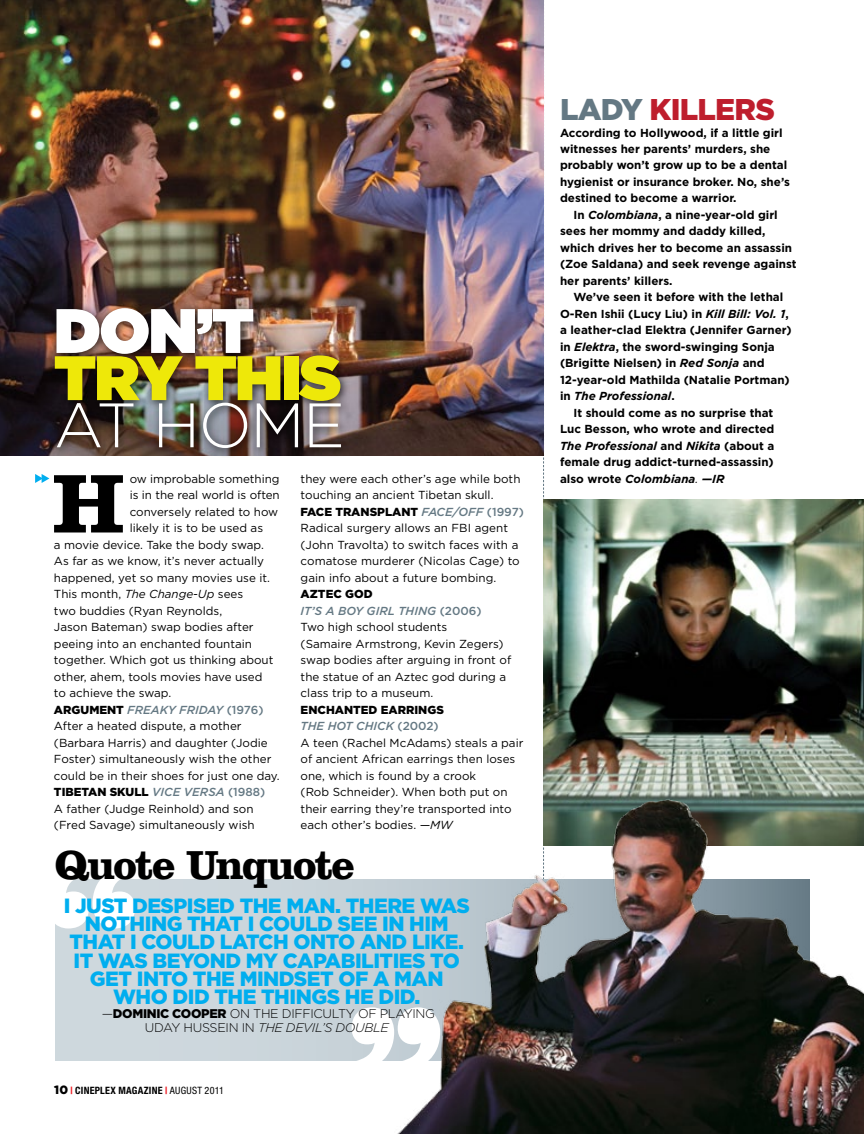
<style>
.page{position:relative;width:864px;height:1134px;background:#fff}
.page>*{position:absolute;margin:0;border:0;box-sizing:border-box;transform-origin:0 0}
.t1{font:900 62.7px "Gotham";letter-spacing:-.025em;color:#eee809}
.t2{font:300 62.7px "Gotham";letter-spacing:-.025em;color:#fff}
.t3{font:900 62.7px "Gotham";color:#fff}
.t4{font:700 42px "Clarendon LT Std";letter-spacing:-.045em;color:#000}
.t5{font:900 30px "Gotham";letter-spacing:-.01em;color:#be1e2d}
.t6{font:900 20.55px "Gotham";letter-spacing:.065em;color:#00aeef}
.t7{font:900 20.55px "Gotham";letter-spacing:.095em;color:#00aeef}
.t8{font:900 20.55px "Gotham";letter-spacing:.09em;color:#00aeef}
.t9{font:900 20.55px "Gotham";letter-spacing:.02em;color:#00aeef}
.t10{font:900 20.55px "Gotham";letter-spacing:.13em;color:#00aeef}
.t11{font:300 12.6px/13.8px "Gotham";letter-spacing:-.025em;color:#000}
.t12{font:900 12.6px "Gotham";color:#000}
.t13{font:11.7px/16.5px "Gotham";color:#000}
.t14{font:700 11.7px/16.5px "Gotham";color:#000}
.t15{font:italic 700 11.7px "Gotham";color:#000}
.t16{font:italic 500 11.7px "Gotham";color:#647883}
.t17{font:900 11.7px "Gotham";color:#000}
.t18{font:700 condensed 10.2px "Helvetica Neue";letter-spacing:.02em;color:#000}
.s1{font-weight:900}
.s2{font-weight:500;font-style:italic;color:#647883}
.s3{font-weight:500;color:#647883}
.s4{font-style:italic}
.s5{font-weight:900;font-style:normal;color:#000}
.s6{font-style:normal}
.s7{font-weight:300}
.s8{font-family:"Gotham";font-weight:900;font-stretch:normal;font-size:12px}
.s9{color:#ed1d24}
.s10{font-weight:400}
.s11{color:#647883}
</style>
<div class="page">
<svg style="left:543px;top:457px;width:1px;height:327px"></svg>
<div style="left:55px;top:879px;width:755px;height:181px;background:#cdd7dc"></div>
<svg style="left:55px;top:879px;width:80px;height:49px"></svg>
<svg style="left:352px;top:1007px;width:26px;height:54px"></svg>
<img style="left:0;top:0;width:544px;height:456px">
<div style="left:47px;top:301px;width:304px;height:157px;background:#000;opacity:.75"></div>
<img style="left:544px;top:500px;width:320px;height:284px">
<img style="left:378px;top:784px;width:486px;height:350px">
<svg style="left:35px;top:474px;width:88px;height:59px"></svg>
<h1 class="t3" style="left:54px;top:295px;width:202px">DON’T</h1>
<h1 class="t1" style="left:54px;top:342px;width:289px">TRY THIS</h1>
<h1 class="t2" style="left:54px;top:391px;width:292px">AT HOME</h1>
<p class="t13" style="left:301px;top:470px;width:225px">they were each other’s age while both touching an ancient Tibetan skull.<br><span class="s1">FACE TRANSPLANT</span> <span class="s2">FACE/OFF</span> <span class="s3">(1997)<br></span>Radical surgery allows an FBI agent (John Travolta) to switch faces with a comatose murderer (Nicolas Cage) to gain info about a future bombing.</p>
<p class="t13" style="left:301px;top:586px;width:212px"><span class="s1">AZTEC GOD<br></span><span class="s2">IT’S A BOY GIRL THING</span> <span class="s3">(2006)<br></span>Two high school students<br>(Samaire Armstrong, Kevin Zegers) swap bodies after arguing in front of the statue of an Aztec god during a class trip to a museum.</p>
<p class="t13" style="left:301px;top:701px;width:224px"><span class="s1">ENCHANTED EARRI NGS<br></span><span class="s2">THE HOT CHICK</span> <span class="s3">(2002)<br></span>A teen (Rachel McAdams) steals a pair of ancient African earrings then loses one, which is found by a crook<br>(Rob Schneider). When both put on their earring they’re transported into each other’s bodies. <span class="s4">—MW</span></p>
<h2 class="t4" style="left:54px;top:840px;width:302px">Quote Unquote</h2>
<p class="t13" style="left:130px;top:470px;width:151px">ow improbable something</p>
<p class="t13" style="left:130px;top:487px;width:152px">is in the real world is often</p>
<p class="t13" style="left:130px;top:503px;width:150px">conversely related to how</p>
<p class="t13" style="left:130px;top:520px;width:135px">likely it is to be used as</p>
<p class="t13" style="left:54px;top:536px;width:212px">a movie device. Take the body swap.</p>
<p class="t13" style="left:54px;top:553px;width:212px">As far as we know, it’s never actually</p>
<p class="t13" style="left:54px;top:569px;width:217px">happened, yet so many movies use it.</p>
<p class="t13" style="left:54px;top:586px;width:191px">This month, <span class="s4">The Change-Up</span> sees</p>
<p class="t13" style="left:54px;top:602px;width:170px">two buddies (Ryan Reynolds,</p>
<p class="t13" style="left:54px;top:619px;width:201px">Jason Bateman) swap bodies after</p>
<p class="t13" style="left:54px;top:635px;width:199px">peeing into an enchanted fountain</p>
<p class="t13" style="left:54px;top:652px;width:221px">together. Which got us thinking about</p>
<p class="t13" style="left:54px;top:668px;width:210px">other, ahem, tools movies have used</p>
<p class="t13" style="left:54px;top:685px;width:119px">to achieve the swap.</p>
<p class="t16" style="left:54px;top:703px;width:211px"><span class="s5">ARGUMENT</span> FREAKY FRIDAY <span class="s6">(1976)</span></p>
<p class="t13" style="left:54px;top:718px;width:189px">After a heated dispute, a mother</p>
<p class="t13" style="left:54px;top:734px;width:215px">(Barbara Harris) and daughter (Jodie</p>
<p class="t13" style="left:54px;top:751px;width:219px">Foster) simultaneously wish the other</p>
<p class="t13" style="left:54px;top:767px;width:227px">could be in their shoes for just one day.</p>
<p class="t17" style="left:54px;top:786px;width:8px">TIBE</p>
<p class="t13" style="left:54px;top:784px;width:213px;text-indent:28px"><span class="s1">TAN SKULL</span> <span class="s2">VICE VERSA</span> <span class="s3">(1988)<br></span>A father (Judge Reinhold) and son (Fred Savage) simultaneously wish</p>
<h3 class="t7" style="left:64px;top:893px;width:297px">I JUST DESPISED THE MAN. THERE</h3>
<h3 class="t6" style="left:420px;top:893px;width:48px">WAS</h3>
<h3 class="t8" style="left:85px;top:912px;width:338px">NOTHI NG THAT I COULD SEE IN HIM</h3>
<h3 class="t6" style="left:69px;top:930px;width:355px">THAT I COULD LATCH ONTO AND LIKE</h3>
<h3 class="t6" style="left:458px;top:930px;width:7px">.</h3>
<h3 class="t10" style="left:74px;top:948px;width:278px">IT WAS BEYOND MY CAPABILI</h3>
<h3 class="t6" style="left:380px;top:948px;width:78px">TIES TO</h3>
<h3 class="t9" style="left:90px;top:967px;width:355px">GET INTO THE MI NDSET OF A MAN</h3>
<h3 class="t6" style="left:113px;top:985px;width:73px">WHO DID</h3>
<h3 class="t6" style="left:215px;top:985px;width:207px">THE THI NGS HE DID.</h3>
<p class="t12" style="left:102px;top:1006px;width:30px"><span class="s7">—</span>DOMI</p>
<p class="t11" style="left:145px;top:1006px;width:292px"><span class="s1">NIC COOPER</span> ON THE DIFFICULTY OF PLAYING<br>U DAY H USSEIN IN <span class="s4">THE DEVIL’S DOUBLE</span></p>
<p class="t18" style="left:54px;top:1084px;width:171px"><span class="s8">10</span> <span class="s9">|</span> CINEPLEX MAGAZINE <span class="s9">|</span> <span class="s10">AUGUST 2011</span></p>
<h3 class="t5" style="left:560px;top:92px;width:129px"><span class="s11">LADY</span> KILLER</h3>
<h3 class="t5" style="left:755px;top:92px;width:17px">S</h3>
<p class="t14" style="left:560px;top:124px;width:231px">According to Hollywood, if a little girl witnesses her parents’ murders, she probably won’t grow up to be a dental hygienist or insurance broker. No, she’s destined to become a warrior.</p>
<p class="t14" style="left:560px;top:206px;width:238px;text-indent:13px">In <span class="s4">Colombiana</span>, a nine-year-old girl sees her mommy and daddy killed, which drives her to become an assassin (Zoe Saldana) and seek revenge against her parents’ killers.</p>
<p class="t14" style="left:574px;top:289px;width:211px">We’ve seen it before with the lethal</p>
<p class="t14" style="left:560px;top:305px;width:230px">O-Ren Ishii (Lucy Liu) in <span class="s4">Kill Bill: Vol. 1</span>,</p>
<p class="t14" style="left:560px;top:322px;width:233px">a leather-clad Elektra (Jennifer Garner)</p>
<p class="t14" style="left:560px;top:338px;width:216px">in <span class="s4">Elektra</span>, the sword-swinging Sonja</p>
<p class="t14" style="left:560px;top:355px;width:206px">(Brigitte Nielsen) in <span class="s4">Red Sonja</span> and</p>
<p class="t14" style="left:560px;top:371px;width:231px">12-year-old Mathilda (Natalie Portman)</p>
<p class="t15" style="left:560px;top:390px;width:116px"><span class="s6">in</span> The Professional<span class="s6">.</span></p>
<p class="t14" style="left:574px;top:404px;width:201px">It should come as no surprise that</p>
<p class="t14" style="left:560px;top:421px;width:216px">Luc Besson, who wrote and directed</p>
<p class="t15" style="left:560px;top:439px;width:216px">The Professional <span class="s6">and</span> Nikita <span class="s6">(about a</span></p>
<p class="t14" style="left:560px;top:454px;width:215px">female drug addict-turned-assassin)</p>
<p class="t15" style="left:560px;top:472px;width:166px"><span class="s6">also wrote</span> Colombiana<span class="s10">.</span> —IR</p>
</div>
